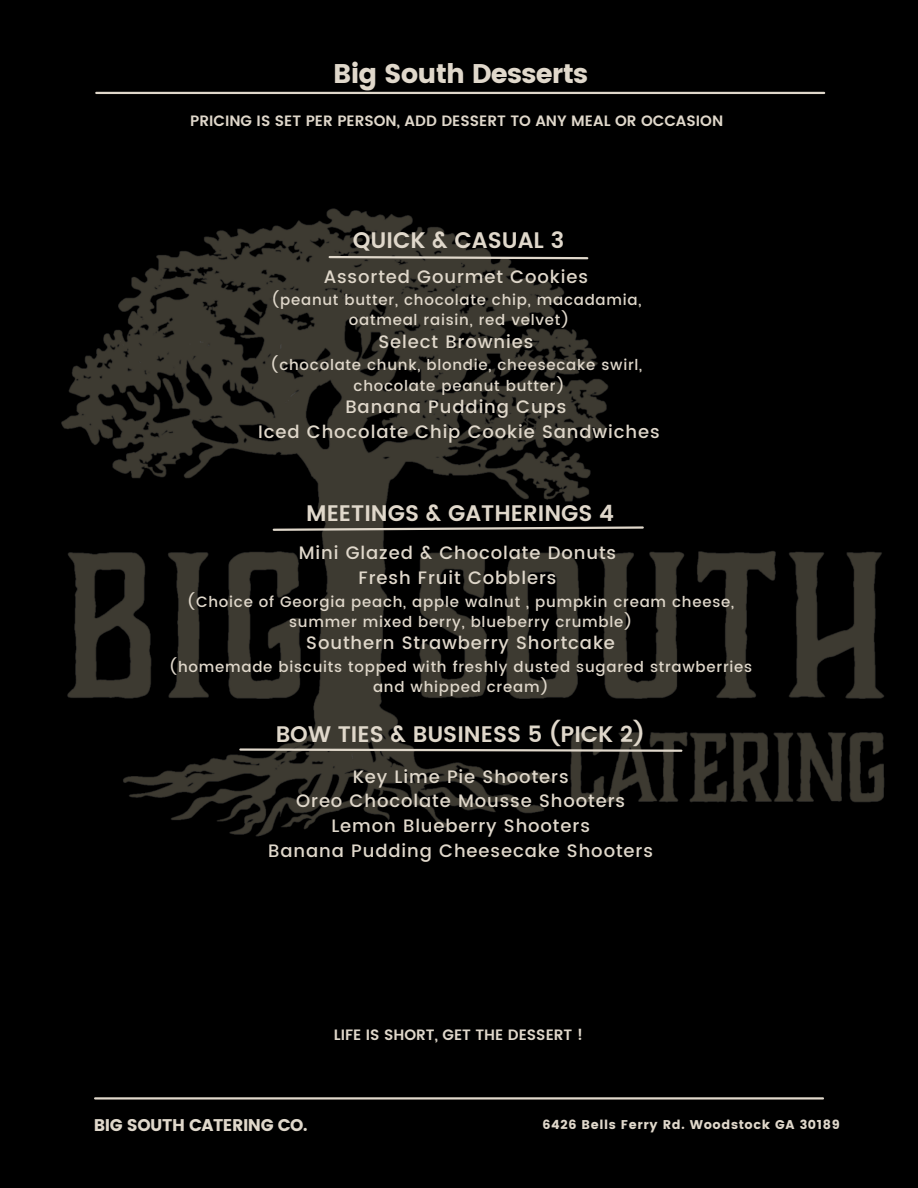
<style>
.page{position:relative;width:918px;height:1188px;background:#fff}
.page>*{position:absolute;margin:0;border:0;box-sizing:border-box;transform-origin:0 0}
.t1{font:27px "Poppins";letter-spacing:-.03em;color:#e0d8cb}
.t2{font:600 22.5px "Poppins";color:#e0d8cb}
.t3{font:500 18px "Poppins";letter-spacing:.05em;color:#e0d8cb}
.t4{font:16.95px "Poppins";letter-spacing:-.03em;color:#e0d8cb}
.t5{font:500 15px/20.2px "Poppins";letter-spacing:.05em;color:#e0d8cb;text-align:center}
.t6{font:600 15px "Poppins";color:#e0d8cb}
.t7{font:12.75px "Poppins";letter-spacing:.05em;color:#e0d8cb}
</style>
<div class="page">
<img style="left:0;top:0;width:918px;height:1188px">
<hr style="left:95px;top:1097px;width:728px;height:3px;background:#e0d8cb">
<hr style="left:96px;top:92px;width:728px;height:2px;background:#e0d8cb">
<svg style="left:327px;top:255px;width:263px;height:5px"></svg>
<svg style="left:272px;top:525px;width:373px;height:7px;background:#4e4b46"></svg>
<svg style="left:238px;top:747px;width:446px;height:6px;background:#625e57"></svg>
<p class="t1" style="left:333px;top:58px;width:256px">Big South Desserts</p>
<p class="t6" style="left:190px;top:112px;width:535px">PRICING IS SET PER PERSON, ADD DESSERT TO ANY MEAL OR OCCASION</p>
<p class="t2" style="left:353px;top:227px;width:213px">QUICK &amp; CASUAL 3</p>
<p class="t3" style="left:324px;top:266px;width:266px">Assorted Gourmet Cookies</p>
<p class="t5" style="left:271px;top:290px;width:372px">(peanut butter, chocolate chip, macadamia,</p>
<p class="t5" style="left:349px;top:310px;width:222px">oatmeal raisin, red velvet)</p>
<p class="t3" style="left:378px;top:331px;width:156px">Select Brownies</p>
<p class="t5" style="left:271px;top:355px;width:373px">(chocolate chunk, blondie, cheesecake swirl,</p>
<p class="t5" style="left:354px;top:375px;width:212px">chocolate peanut butter)</p>
<p class="t3" style="left:345px;top:396px;width:222px">Banana Pudding Cups</p>
<p class="t3" style="left:258px;top:421px;width:403px">Iced Chocolate Chip Cookie Sandwiches</p>
<p class="t2" style="left:306px;top:500px;width:309px">MEETINGS &amp; GATHERINGS 4</p>
<p class="t3" style="left:299px;top:543px;width:319px">Mini Glazed &amp; Chocolate Donuts</p>
<p class="t3" style="left:359px;top:567px;width:199px">Fresh Fruit Cobblers</p>
<p class="t5" style="left:187px;top:591px;width:548px">(Choice of Georgia peach, apple walnut , pumpkin cream cheese, summer mixed berry, blueberry crumble)</p>
<p class="t3" style="left:306px;top:633px;width:310px">Southern Strawberry Shortcake</p>
<p class="t5" style="left:169px;top:656px;width:585px">(homemade biscuits topped with freshly dusted sugared strawberries and whipped cream)</p>
<p class="t2" style="left:276px;top:721px;width:370px">BOW TIES &amp; BUSINESS 5 (PICK 2)</p>
<p class="t3" style="left:353px;top:766px;width:217px">Key Lime Pie Shooters</p>
<p class="t3" style="left:296px;top:791px;width:330px">Oreo Chocolate Mousse Shooters</p>
<p class="t3" style="left:331px;top:815px;width:260px">Lemon Blueberry Shooters</p>
<p class="t3" style="left:268px;top:840px;width:386px">Banana Pudding Cheesecake Shooters</p>
<p class="t6" style="left:334px;top:1026px;width:251px">LIFE IS SHORT, GET THE DESSERT !</p>
<p class="t4" style="left:94px;top:1115px;width:215px">BIG SOUTH CATERING CO.</p>
<p class="t7" style="left:543px;top:1117px;width:299px">6426 Bells Ferry Rd. Woodstock GA 30189</p>
</div>
